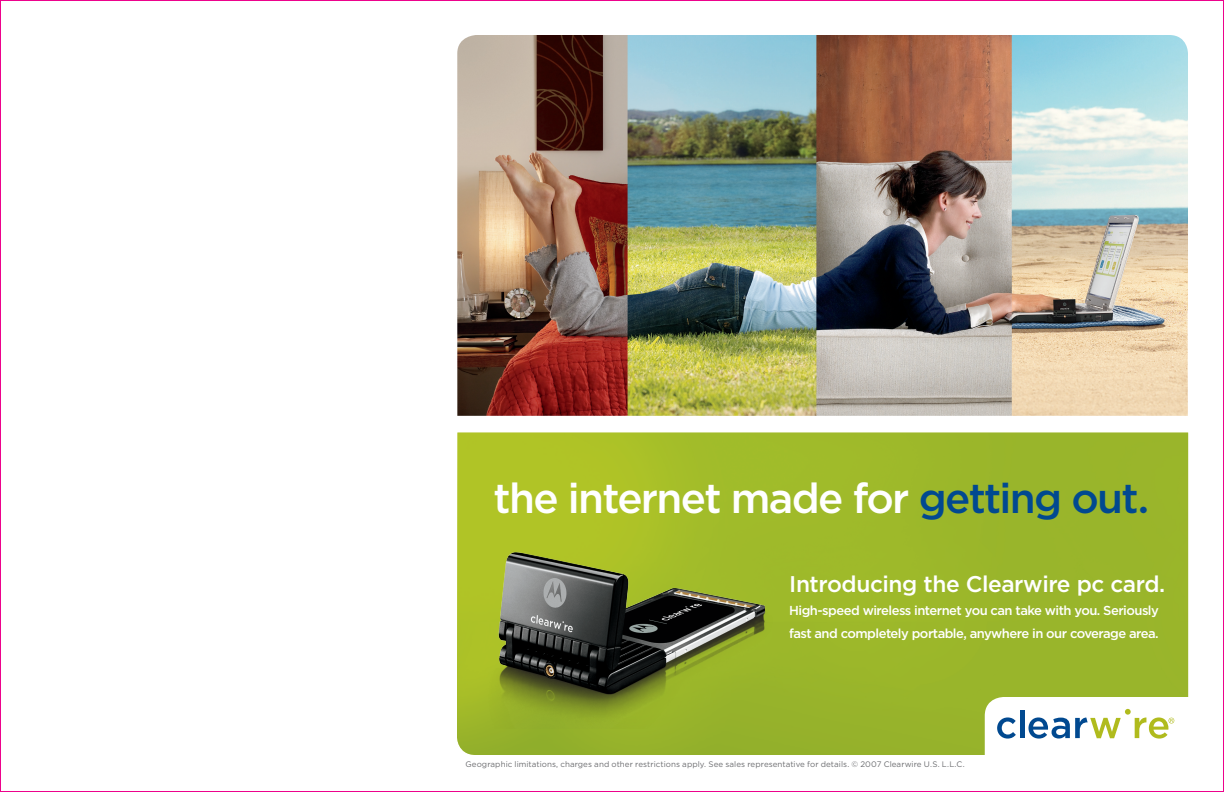
<style>
.page{position:relative;width:1224px;height:792px;background:#fff}
.page>*{position:absolute;margin:0;border:0;box-sizing:border-box;transform-origin:0 0}
.t1{font:500 41.9px "Gotham";letter-spacing:-.04em;color:#fff}
.t2{font:500 22.7px "Gotham";letter-spacing:-.02em;color:#fff}
.t3{font:500 13px/23px "Gotham";letter-spacing:-.04em;color:#fff}
.t4{font:8px "Gotham";letter-spacing:.005em;color:#6c6d70}
.s1{color:#014990}
.s2{font-family:"Copperplate Gothic Std 33 BC";font-weight:400;color:#014990}
</style>
<div class="page">
<img style="left:457px;top:433px;width:731px;height:322px">
<img style="left:463px;top:540px;width:312px;height:189px">
<svg style="left:985px;top:697px;width:203px;height:58px"></svg>
<img style="left:457px;top:35px;width:731px;height:381px">
<p class="t1" style="left:494px;top:474px;width:658px">the internet made for <span class="s1">getting out</span><span class="s2">.</span></p>
<p class="t2" style="left:789px;top:571px;width:378px">Introducing the Clearwire pc card.</p>
<p class="t3" style="left:789px;top:598px;width:371px">High-speed wireless internet you can take with you. Seriously fast and completely portable, anywhere in our coverage area.</p>
<p class="t4" style="left:466px;top:760px;width:501px">Geographic limitations, charges and other restrictions apply. See sales representative for details. © 2007 Clearwire U.S. L.L.C.</p>
</div>
